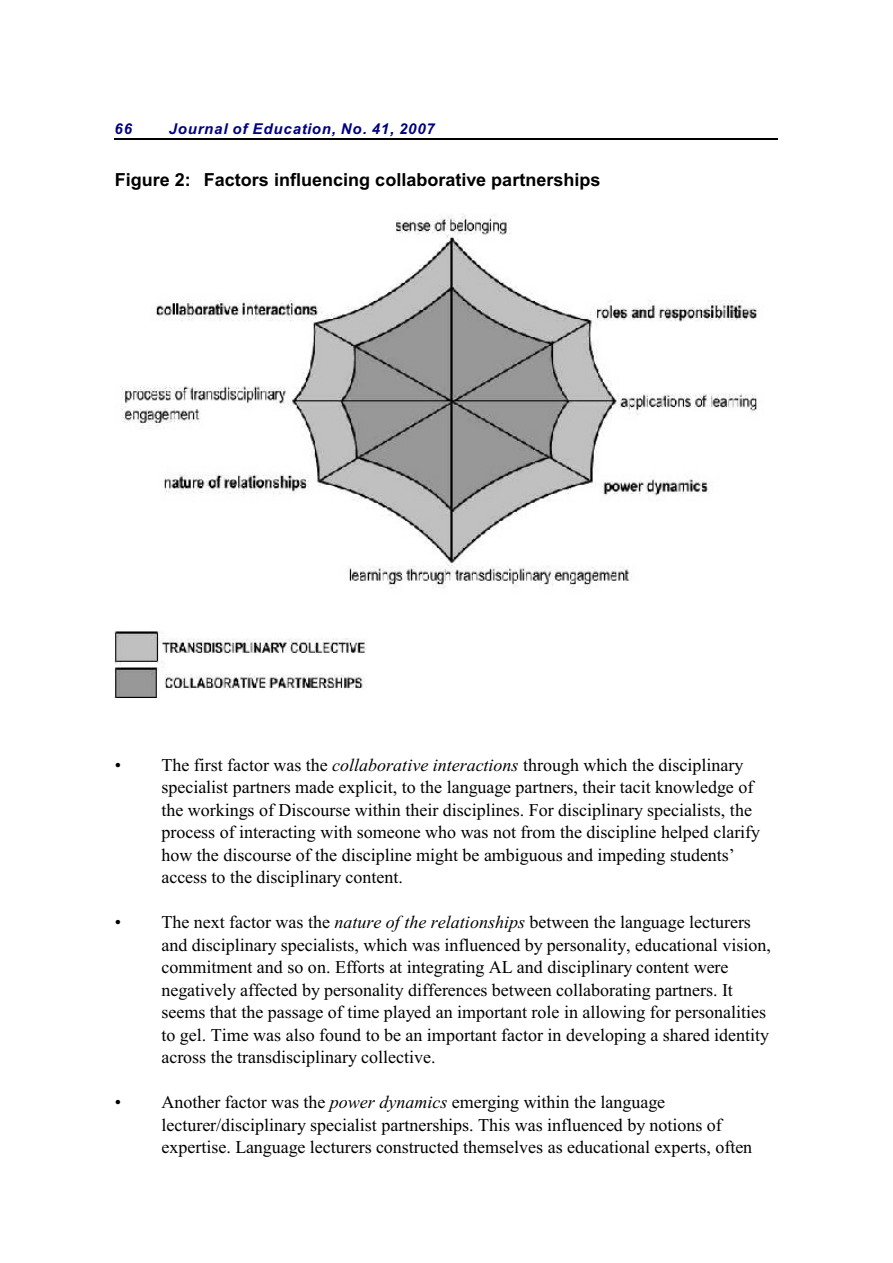
<style>
.page{position:relative;width:893px;height:1263px;background:#fff}
.page>*{position:absolute;margin:0;border:0;box-sizing:border-box;transform-origin:0 0}
.t1{font:18px/22.5px "Times New Roman";color:#000}
.t2{font:700 18px "Arial";color:#000}
.t3{font:italic 700 15px "Arial";letter-spacing:.06em;color:#000080}
.s1{font-style:italic}
</style>
<div class="page">
<hr style="left:114px;top:138px;width:664px;height:1px;background:#000">
<img style="left:115px;top:213px;width:642px;height:485px">
<p class="t3" style="left:114px;top:123px;width:19px">66</p>
<p class="t3" style="left:169px;top:123px;width:268px">Journal of Education, No. 41, 2007</p>
<p class="t2" style="left:115px;top:173px;width:487px">Figure 2: Factors influencing collaborative partnerships</p>
<p class="t1" style="left:161px;top:755px;width:600px;text-indent:-47px">• The first factor was the <span class="s1">collaborative interactions</span> through which the disciplinary specialist partners made explicit, to the language partners, their tacit knowledge of the workings of Discourse within their disciplines. For disciplinary specialists, the process of interacting with someone who was not from the discipline helped clarify how the discourse of the discipline might be ambiguous and impeding students’ access to the disciplinary content.</p>
<p class="t1" style="left:161px;top:913px;width:611px;text-indent:-47px">• The next factor was the <span class="s1">nature of the relationships</span> between the language lecturers and disciplinary specialists, which was influenced by personality, educational vision, commitment and so on. Efforts at integrating AL and disciplinary content were negatively affected by personality differences between collaborating partners. It seems that the passage of time played an important role in allowing for personalities to gel. Time was also found to be an important factor in developing a shared identity across the transdisciplinary collective.</p>
<p class="t1" style="left:161px;top:1093px;width:592px;text-indent:-47px">• Another factor was the <span class="s1">power dynamics</span> emerging within the language lecturer/disciplinary specialist partnerships. This was influenced by notions of expertise. Language lecturers constructed themselves as educational experts, often</p>
</div>
